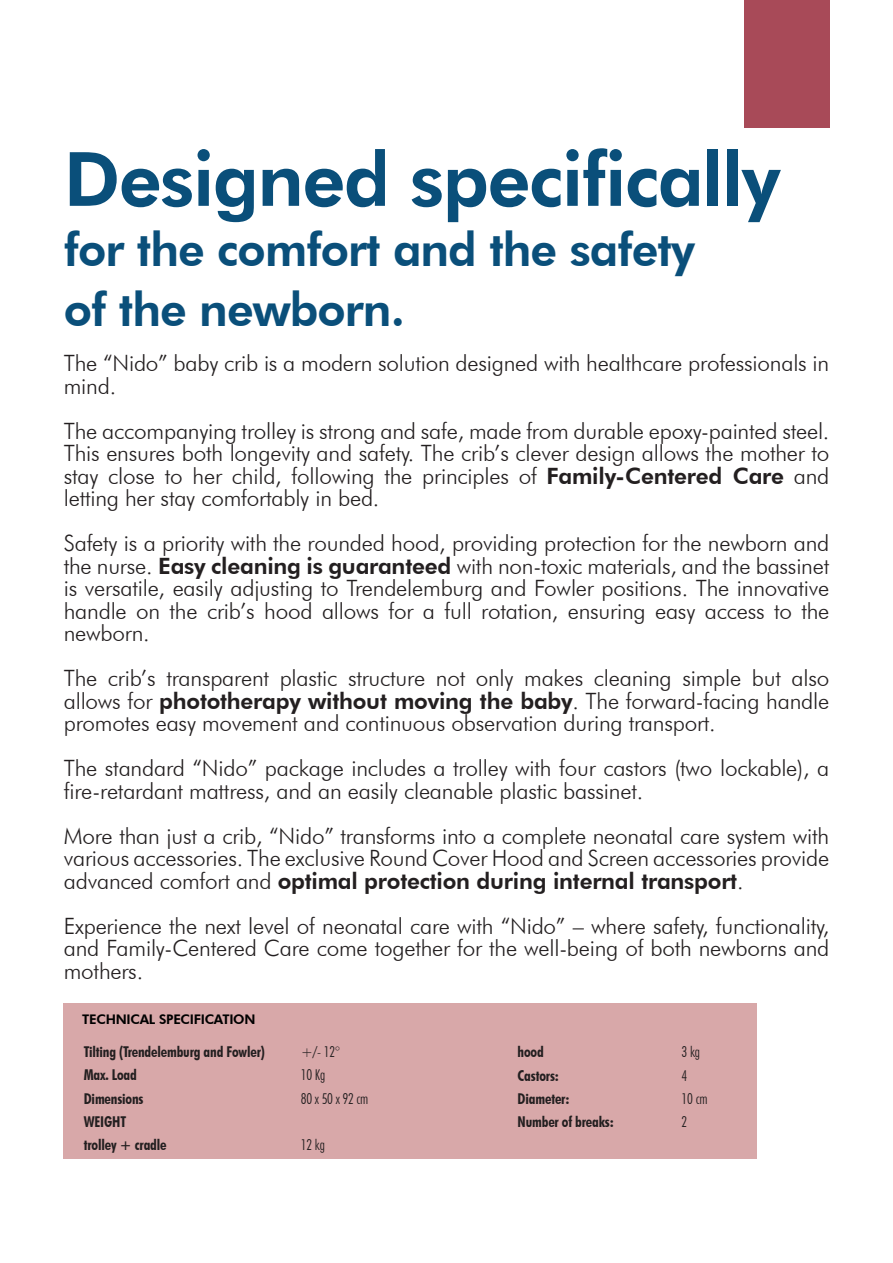
<style>
.page{position:relative;width:893px;height:1263px;background:#fff}
.page>*{position:absolute;margin:0;border:0;box-sizing:border-box;transform-origin:0 0}
.t1{font:800 75px "Futura BT";letter-spacing:-.02em;color:#0a4f7a}
.t2{font:800 46.5px/60px "Futura BT";letter-spacing:-.02em;color:#0a4f7a}
.t3{font:300 22.5px/22.5px "Futura BT";letter-spacing:-.01em;color:#231f20;text-align:justify}
.t4{font:700 condensed 14.85px/23.2px "Futura BT";letter-spacing:-.01em;color:#231f20}
.t5{font:300 condensed 14.85px/23.2px "Futura BT";letter-spacing:-.01em;color:#231f20}
.t6{font:800 13.2px "Futura BT";letter-spacing:-.02em;color:#000}
.s1{font-weight:800}
</style>
<div class="page">
<div style="left:744px;top:0;width:85px;height:128px;background:#a84a58"></div>
<div style="left:64px;top:1003px;width:693px;height:156px;background:#d8a8a9"></div>
<h1 class="t1" style="left:64px;top:134px;width:718px">Designed specifically</h1>
<h2 class="t2" style="left:64px;top:219px;width:633px">for the comfort and the safety of the newborn.</h2>
<p class="t3" style="left:64px;top:352px;width:767px">The “Nido” baby crib is a modern solution designed with healthcare professionals in mind.</p>
<p class="t3" style="left:64px;top:419px;width:767px">The accompanying trolley is strong and safe, made from durable epoxy-painted steel.<br>This ensures both longevity and safety. The crib’s clever design allows the mother to stay close to her child, following the principles of <span class="s1">Family-Centered Care</span> and letting her stay comfortably in bed.</p>
<p class="t3" style="left:64px;top:532px;width:767px">Safety is a priority with the rounded hood, providing protection for the newborn and the nurse. <span class="s1">Easy cleaning is guaranteed</span> with non-toxic materials, and the bassinet is versatile, easily adjusting to Trendelemburg and Fowler positions. The innovative handle on the crib’s hood allows for a full rotation, ensuring easy access to the newborn.</p>
<p class="t3" style="left:64px;top:667px;width:767px">The crib’s transparent plastic structure not only makes cleaning simple but also allows for <span class="s1">phototherapy without moving the baby</span>. The forward-facing handle promotes easy movement and continuous observation during transport.</p>
<p class="t3" style="left:64px;top:757px;width:767px">The standard “Nido” package includes a trolley with four castors (two lockable), a fire-retardant mattress, and an easily cleanable plastic bassinet.</p>
<p class="t3" style="left:64px;top:824px;width:767px">More than just a crib, “Nido” transforms into a complete neonatal care system with various accessories. The exclusive Round Cover Hood and Screen accessories provide advanced comfort and <span class="s1">optimal protection during internal transport</span>.</p>
<p class="t3" style="left:64px;top:914px;width:767px">Experience the next level of neonatal care with “Nido” – where safety, functionality, and Family-Centered Care come together for the well-being of both newborns and mothers.</p>
<p class="t6" style="left:82px;top:1011px;width:175px">TECHNICAL SPECIFICATION</p>
<p class="t4" style="left:84px;top:1040px;width:183px">Tilting (Trendelemburg and Fowler)<br>Max. Load<br>Dimensions<br>WEIGHT<br>trolley + cradle</p>
<p class="t5" style="left:301px;top:1040px;width:69px">+/- 12°<br>10 Kg<br>80 x 50 x 92 cm</p>
<p class="t5" style="left:301px;top:1133px;width:26px">12 kg</p>
<p class="t4" style="left:518px;top:1040px;width:98px">hood<br>Castors:<br>Diameter:<br>Number of breaks:</p>
<p class="t5" style="left:682px;top:1040px;width:27px">3 kg<br>4<br>10 cm<br>2</p>
</div>
